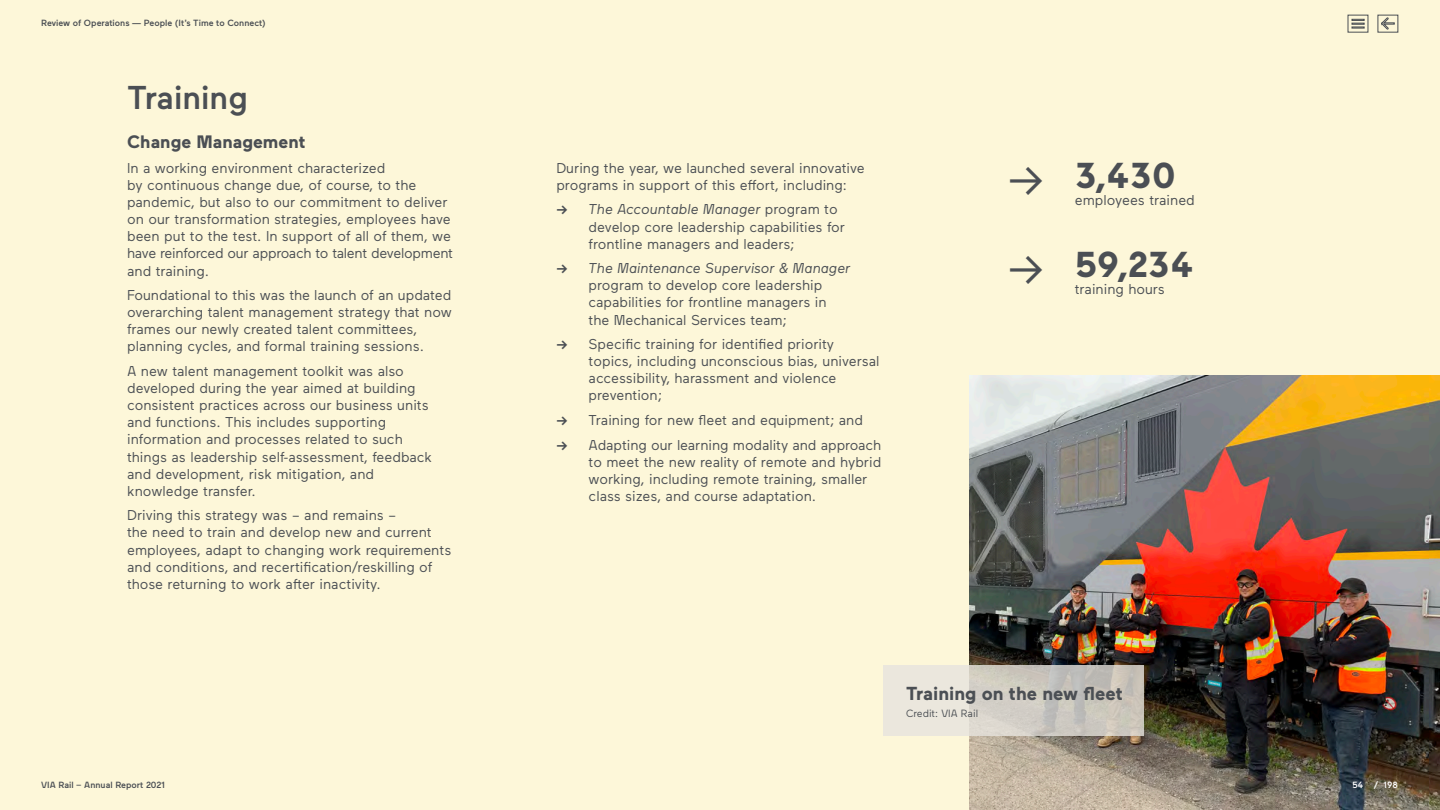
<style>
.page{position:relative;width:1440px;height:810px;background:#fdf7d9}
.page>*{position:absolute;margin:0;border:0;box-sizing:border-box;transform-origin:0 0}
.t1{font:45px "Maax VIA";color:#4b4f54}
.Gros_chiffres{font:700 36px "Maax VIA";color:#4b4f54}
.Titre{font:500 33px "Maax VIA";color:#4b4f54}
.t2{font:700 18.83px "Maax VIA";color:#4b4f54}
.Sous-titre_NIV_1{font:700 18px "Maax VIA";color:#4b4f54}
.Texte{font:14.25px/17.1px "Maax VIA";color:#4b4f54}
.t3{font:10.5px "Maax VIA";color:#4b4f54}
.t4{font:500 9px "Maax VIA";color:#4b4f54}
.t5{font:500 9px "Maax VIA";color:#fff}
.s1{font-weight:500}
.s2{font-style:italic}
.s3{font-family:"Soleil Bk";font-weight:400}
</style>
<div class="page">
<img style="left:969px;top:376px;width:471px;height:434px">
<svg style="left:884px;top:666px;width:260px;height:70px;background:#d6d2c9"></svg>
<svg style="left:1352px;top:19px;width:12px;height:9px"></svg>
<svg style="left:1382px;top:18px;width:12px;height:11px"></svg>
<p class="t4" style="left:41px;top:17px;width:226px">Review of Operations — People (It’s Time to Connect)</p>
<p class="Titre" style="left:127px;top:74px;width:122px">Training</p>
<p class="Sous-titre_NIV_1" style="left:127px;top:129px;width:180px">Change Management</p>
<p class="Texte" style="left:127px;top:158px;width:328px">In a working environment characterized<br>by continuous change due, of course, to the pandemic, but also to our commitment to deliver on our transformation strategies, employees have been put to the test. In support of all of them, we have reinforced our approach to talent development and training.</p>
<p class="Texte" style="left:127px;top:286px;width:326px">Foundational to this was the launch of an updated overarching talent management strategy that now frames our newly created talent committees, planning cycles, and formal training sessions.</p>
<p class="Texte" style="left:127px;top:362px;width:307px">A new talent management toolkit was also developed during the year aimed at building consistent practices across our business units and functions. This includes supporting information and processes related to such things as leadership self-assessment, feedback and development, risk mitigation, and knowledge transfer.</p>
<p class="Texte" style="left:127px;top:506px;width:326px">Driving this strategy was – and remains –<br>the need to train and develop new and current employees, adapt to changing work requirements and conditions, and recertification/reskilling of those returning to work after inactivity.</p>
<p class="Texte" style="left:556px;top:158px;width:310px">During the year, we launched several innovative programs in support of this effort, including:</p>
<p class="Texte" style="left:589px;top:200px;width:258px;text-indent:-32px"><span class="s1">→</span> <span class="s2">The Accountable Manager</span> program to develop core leadership capabilities for frontline managers and leaders;</p>
<p class="Texte" style="left:589px;top:259px;width:263px;text-indent:-32px"><span class="s1">→</span> <span class="s2">The Maintenance Supervisor &amp; Manager </span>program to develop core leadership capabilities for frontline managers in the Mechanical Services team;</p>
<p class="Texte" style="left:589px;top:335px;width:292px;text-indent:-32px"><span class="s1">→</span> Specific training for identified priority topics, including unconscious bias, universal accessibility, harassment and violence prevention;</p>
<p class="Texte" style="left:556px;top:410px;width:308px"><span class="s1">→</span> Training for new fleet and equipment; and</p>
<p class="Texte" style="left:589px;top:435px;width:294px;text-indent:-32px"><span class="s1">→</span> Adapting our learning modality and approach to meet the new reality of remote and hybrid working, including remote training, smaller class sizes, and course adaptation.</p>
<p class="t1" style="left:1008px;top:147px;width:38px">→</p>
<p class="t1" style="left:1008px;top:236px;width:38px">→</p>
<p class="Gros_chiffres" style="left:1075px;top:149px;width:103px">3,430</p>
<p class="Texte" style="left:1075px;top:191px;width:122px">employees trained</p>
<p class="Gros_chiffres" style="left:1075px;top:238px;width:121px">59,234</p>
<p class="Texte" style="left:1075px;top:280px;width:92px">training hours</p>
<p class="t2" style="left:906px;top:680px;width:218px">Training on the new fleet</p>
<p class="t3" style="left:906px;top:706px;width:74px">Credit: VIA Rail</p>
<p class="t4" style="left:41px;top:779px;width:126px">VIA Rail <span class="s3">–</span> Annual Report 2021</p>
<p class="t5" style="left:1353px;top:778px;width:12px">54</p>
<p class="t5" style="left:1374px;top:778px;width:26px">/ 198</p>
</div>
